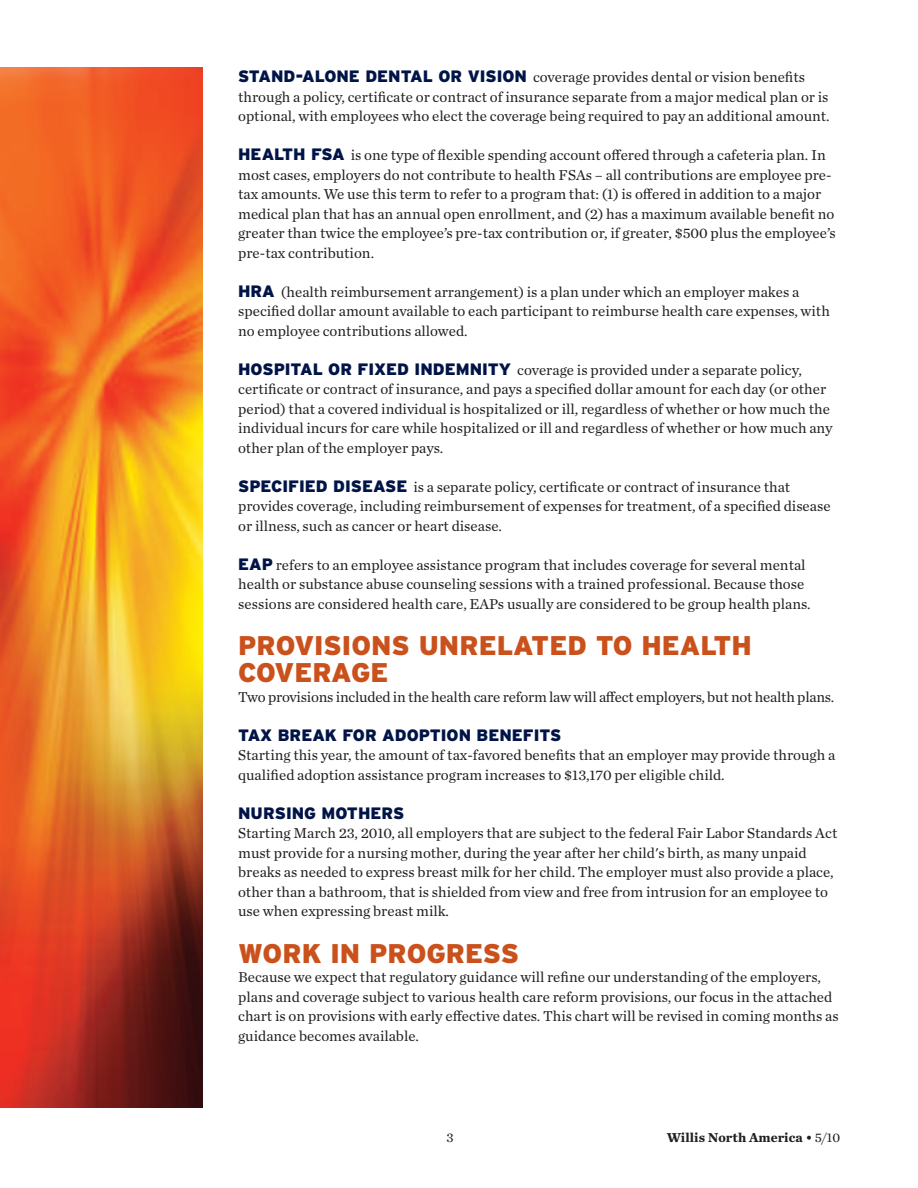
<style>
.page{position:relative;width:918px;height:1188px;background:#fff}
.page>*{position:absolute;margin:0;border:0;box-sizing:border-box;transform-origin:0 0}
.t1{font:900 27px/27px "Interstate";color:#cb511c}
.t2{font:900 16.5px "Interstate";color:#001447}
.t3{font:15px/19.5px "Chronicle Text G1";color:#231f20}
.t4{font:700 13.5px "Chronicle Text G1";color:#231f20}
.t5{font:13.5px "Chronicle Text G1";color:#231f20}
.s1{font-family:"Interstate";font-weight:900;font-size:16.5px;color:#001447}
.s2{font-weight:400}
</style>
<div class="page">
<img style="left:0;top:68px;width:202px;height:1039px">
<p class="t3" style="left:238px;top:69px;width:593px"><span class="s1">STAND-ALONE DENTAL OR VISION</span> coverage provides dental or vision benefits through a policy, certificate or contract of insurance separate from a major medical plan or is optional, with employees who elect the coverage being required to pay an additional amount.</p>
<p class="t3" style="left:238px;top:147px;width:599px"><span class="s1">HEALTH FSA</span> is one type of flexible spending account offered through a cafeteria plan. In most cases, employers do not contribute to health FSAs – all contributions are employee pre&shy;tax amounts. We use this term to refer to a program that: (1) is offered in addition to a major medical plan that has an annual open enrollment, and (2) has a maximum available benefit no greater than twice the employee’s pre-tax contribution or, if greater, $500 plus the employee’s pre-tax contribution.</p>
<p class="t3" style="left:238px;top:284px;width:593px"><span class="s1">HRA</span> (health reimbursement arrangement) is a plan under which an employer makes a specified dollar amount available to each participant to reimburse health care expenses, with no employee contributions allowed.</p>
<p class="t3" style="left:238px;top:362px;width:596px"><span class="s1">HOSPITAL OR FIXED INDEMNITY</span> coverage is provided under a separate policy, certificate or contract of insurance, and pays a specified dollar amount for each day (or other period) that a covered individual is hospitalized or ill, regardless of whether or how much the individual incurs for care while hospitalized or ill and regardless of whether or how much any other plan of the employer pays.</p>
<p class="t3" style="left:238px;top:479px;width:594px"><span class="s1">SPECIFIED DISEASE</span> is a separate policy, certificate or contract of insurance that provides coverage, including reimbursement of expenses for treatment, of a specified disease or illness, such as cancer or heart disease.</p>
<p class="t3" style="left:238px;top:557px;width:574px"><span class="s1">EAP</span> refers to an employee assistance program that includes coverage for several mental health or substance abuse counseling sessions with a trained professional. Because those sessions are considered health care, EAPs usually are considered to be group health plans.</p>
<h1 class="t1" style="left:238px;top:633px;width:515px">PROVISIONS UNRELATED TO HEALTH<br>COVERAGE</h1>
<p class="t3" style="left:238px;top:689px;width:597px">Two provisions included in the health care reform law will affect employers, but not health plans.</p>
<p class="t2" style="left:238px;top:726px;width:325px">TAX BREAK FOR ADOPTION BENEFITS</p>
<p class="t3" style="left:238px;top:747px;width:599px">Starting this year, the amount of tax-favored benefits that an employer may provide through a qualified adoption assistance program increases to $13,170 per eligible child.</p>
<p class="t2" style="left:238px;top:804px;width:168px">NURSING MOTHERS</p>
<p class="t3" style="left:238px;top:825px;width:601px">Starting March 23, 2010, all employers that are subject to the federal Fair Labor Standards Act must provide for a nursing mother, during the year after her child's birth, as many unpaid breaks as needed to express breast milk for her child. The employer must also provide a place, other than a bathroom, that is shielded from view and free from intrusion for an employee to use when expressing breast milk.</p>
<h1 class="t1" style="left:238px;top:940px;width:282px">WORK IN PROGRESS</h1>
<p class="t3" style="left:238px;top:969px;width:602px">Because we expect that regulatory guidance will refine our understanding of the employers, plans and coverage subject to various health care reform provisions, our focus in the attached chart is on provisions with early effective dates. This chart will be revised in coming months as guidance becomes available.</p>
<p class="t5" style="left:446px;top:1134px;width:9px">3</p>
<p class="t4" style="left:667px;top:1133px;width:175px">Willis North America • <span class="s2">5/10</span></p>
</div>
